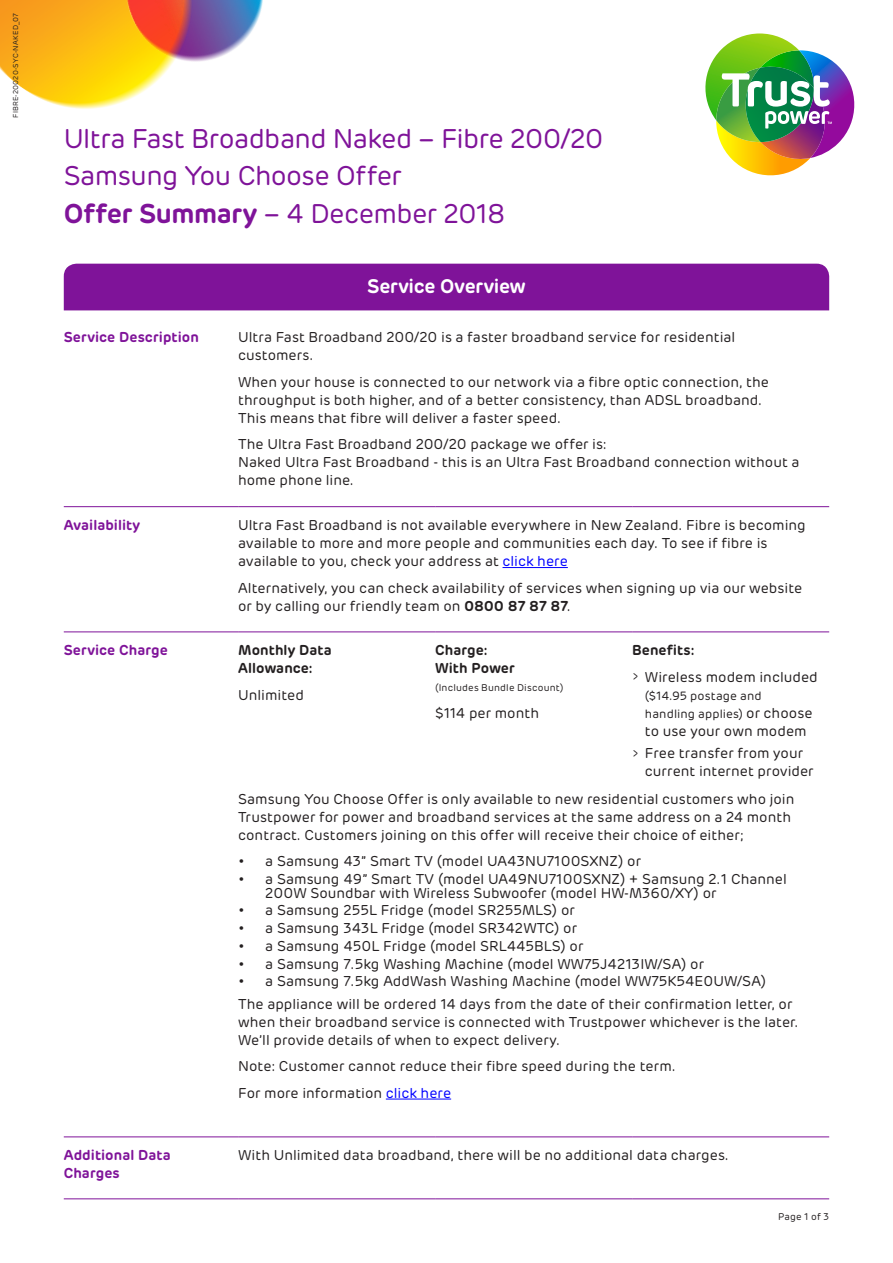
<style>
.page{position:relative;width:893px;height:1263px;background:#fff}
.page>*{position:absolute;margin:0;border:0;box-sizing:border-box;transform-origin:0 0}
.t1{font:27px/37.5px "Rubrik";letter-spacing:-.025em;color:#7f1399}
.Table-headers{font:600 19.5px "Rubrik";letter-spacing:-.015em;color:#fff}
.Table-body-copy{font:14.25px/18px "Rubrik";color:#231f20}
.Table-sub-headers{font:600 14.25px/17.2px "Rubrik";letter-spacing:.005em;color:#7f1399}
.Table-subhead_black{font:600 14.25px/18px "Rubrik";letter-spacing:.005em;color:#231f20}
.Table-subhead_black-2{font:14.25px "Rubrik";color:#231f20}
.Table-body-copy-2{font:12px/18px "Rubrik";letter-spacing:.01em;color:#231f20}
.Table-subhead_black-3{font:9.75px "Rubrik";letter-spacing:.02em;color:#231f20}
.Page-numbers{font:9.75px "Rubrik";letter-spacing:.015em;color:#231f20}
.t2{font:7.2px "Rubrik";letter-spacing:.025em;color:#231f20}
.s1{font-weight:600}
.s2{color:#00f}
.s3{font-size:10.5px}
.s4{font-size:14.25px}
</style>
<div class="page">
<img style="left:213px;top:0;width:50px;height:59px">
<img style="left:0;top:0;width:213px;height:109px">
<svg style="left:705px;top:33px;width:150px;height:143px"></svg>
<div style="left:64px;top:264px;width:765px;height:46px;background:#7f1399"></div>
<hr style="left:64px;top:506px;width:174px;height:1px;background:#7f1399">
<hr style="left:238px;top:506px;width:197px;height:1px;background:#7f1399">
<hr style="left:435px;top:506px;width:197px;height:1px;background:#7f1399">
<hr style="left:632px;top:506px;width:197px;height:1px;background:#7f1399">
<hr style="left:64px;top:631px;width:174px;height:1px;background:#7f1399">
<hr style="left:238px;top:631px;width:197px;height:1px;background:#7f1399">
<hr style="left:435px;top:631px;width:197px;height:1px;background:#7f1399">
<hr style="left:632px;top:631px;width:197px;height:1px;background:#7f1399">
<hr style="left:64px;top:1136px;width:174px;height:1px;background:#7f1399">
<hr style="left:238px;top:1136px;width:197px;height:1px;background:#7f1399">
<hr style="left:435px;top:1136px;width:197px;height:1px;background:#7f1399">
<hr style="left:632px;top:1136px;width:197px;height:1px;background:#7f1399">
<hr style="left:64px;top:1198px;width:174px;height:1px;background:#7f1399">
<hr style="left:238px;top:1198px;width:197px;height:1px;background:#7f1399">
<hr style="left:435px;top:1198px;width:197px;height:1px;background:#7f1399">
<hr style="left:632px;top:1198px;width:197px;height:1px;background:#7f1399">
<hr style="left:502px;top:567px;width:66px;height:1px;background:#00f">
<hr style="left:386px;top:1098px;width:65px;height:1px;background:#00f">
<p class="t2" style="left:11px;top:118px;width:107px;rotate:-90deg">FIBRE-20020-SYC-NAKED_07</p>
<p class="t1" style="left:64px;top:120px;width:541px">Ultra Fast Broadband Naked – Fibre 200/20<br>Samsung You Choose Offer</p>
<p class="t1" style="left:64px;top:195px;width:443px"><span class="s1">Offer Summary</span> – 4 December 2018</p>
<p class="Table-headers" style="left:367px;top:274px;width:160px">Service Overview</p>
<p class="Table-sub-headers" style="left:64px;top:329px;width:137px">Service Description</p>
<p class="Table-body-copy" style="left:238px;top:329px;width:499px">Ultra Fast Broadband 200/20 is a faster broadband service for residential customers.</p>
<p class="Table-body-copy" style="left:238px;top:373px;width:532px">When your house is connected to our network via a fibre optic connection, the throughput is both higher, and of a better consistency, than ADSL broadband.<br>This means that fibre will deliver a faster speed.</p>
<p class="Table-body-copy" style="left:238px;top:436px;width:563px">The Ultra Fast Broadband 200/20 package we offer is:<br>Naked Ultra Fast Broadband - this is an Ultra Fast Broadband connection without a home phone line.</p>
<p class="Table-sub-headers" style="left:64px;top:516px;width:78px">Availability</p>
<p class="Table-body-copy" style="left:238px;top:516px;width:569px">Ultra Fast Broadband is not available everywhere in New Zealand. Fibre is becoming available to more and more people and communities each day. To see if fibre is available to you, check your address at <span class="s2">click here</span></p>
<p class="Table-body-copy" style="left:238px;top:579px;width:566px">Alternatively, you can check availability of services when signing up via our website or by calling our friendly team on <span class="s1">0800 87 87 87</span>.</p>
<p class="Table-sub-headers" style="left:64px;top:642px;width:106px">Service Charge</p>
<p class="Table-subhead_black" style="left:238px;top:641px;width:95px">Monthly Data<br>Allowance:</p>
<p class="Table-body-copy" style="left:238px;top:686px;width:67px">Unlimited</p>
<p class="Table-subhead_black" style="left:632px;top:641px;width:64px">Benefits:</p>
<p class="Table-body-copy" style="left:632px;top:668px;width:187px"><span class="s3">&gt;</span> Wireless modem included</p>
<p class="Table-body-copy-2" style="left:645px;top:687px;width:169px">($14.95 postage and handling applies) <span class="s4">or choose</span></p>
<p class="Table-body-copy" style="left:645px;top:722px;width:163px">to use your own modem</p>
<p class="Table-body-copy" style="left:645px;top:744px;width:170px;text-indent:-13px"><span class="s3">&gt;</span> Free transfer from your current internet provider</p>
<p class="Table-body-copy" style="left:238px;top:790px;width:558px">Samsung You Choose Offer is only available to new residential customers who join<br>Trustpower for power and broadband services at the same address on a 24 month contract. Customers joining on this offer will receive their choice of either;</p>
<p class="Table-body-copy" style="left:238px;top:853px;width:404px">• a Samsung 43” Smart TV (model UA43NU7100SXNZ) or</p>
<p class="Table-body-copy" style="left:265px;top:873px;width:523px;line-height:13.5px;text-indent:-27px">• a Samsung 49” Smart TV (model UA49NU7100SXNZ) + Samsung 2.1 Channel<br>200W Soundbar with Wireless Subwoofer (model HW-M360/XY) or</p>
<p class="Table-body-copy" style="left:238px;top:902px;width:338px">• a Samsung 255L Fridge (model SR255MLS) or</p>
<p class="Table-body-copy" style="left:238px;top:919px;width:340px">• a Samsung 343L Fridge (model SR342WTC) or</p>
<p class="Table-body-copy" style="left:238px;top:937px;width:347px">• a Samsung 450L Fridge (model SRL445BLS) or</p>
<p class="Table-body-copy" style="left:238px;top:955px;width:467px">• a Samsung 7.5kg Washing Machine (model WW75J4213IW/SA) or</p>
<p class="Table-body-copy" style="left:238px;top:973px;width:529px">• a Samsung 7.5kg AddWash Washing Machine (model WW75K54E0UW/SA)</p>
<p class="Table-body-copy" style="left:238px;top:995px;width:562px">The appliance will be ordered 14 days from the date of their confirmation letter, or when their broadband service is connected with Trustpower whichever is the later.<br>We’ll provide details of when to expect delivery.</p>
<p class="Table-body-copy" style="left:238px;top:1057px;width:439px">Note: Customer cannot reduce their fibre speed during the term.</p>
<p class="Table-body-copy" style="left:238px;top:1084px;width:215px">For more information <span class="s2">click here</span></p>
<p class="Table-subhead_black" style="left:435px;top:641px;width:81px">Charge:<br>With Power</p>
<p class="Table-subhead_black-3" style="left:435px;top:682px;width:130px">(Includes Bundle Discount)</p>
<p class="Table-subhead_black-2" style="left:435px;top:704px;width:105px">$114 per month</p>
<p class="Table-sub-headers" style="left:64px;top:1147px;width:108px">Additional Data<br>Charges</p>
<p class="Table-body-copy" style="left:238px;top:1146px;width:492px">With Unlimited data broadband, there will be no additional data charges.</p>
<p class="Page-numbers" style="left:778px;top:1211px;width:53px">Page 1 of 3</p>
</div>
